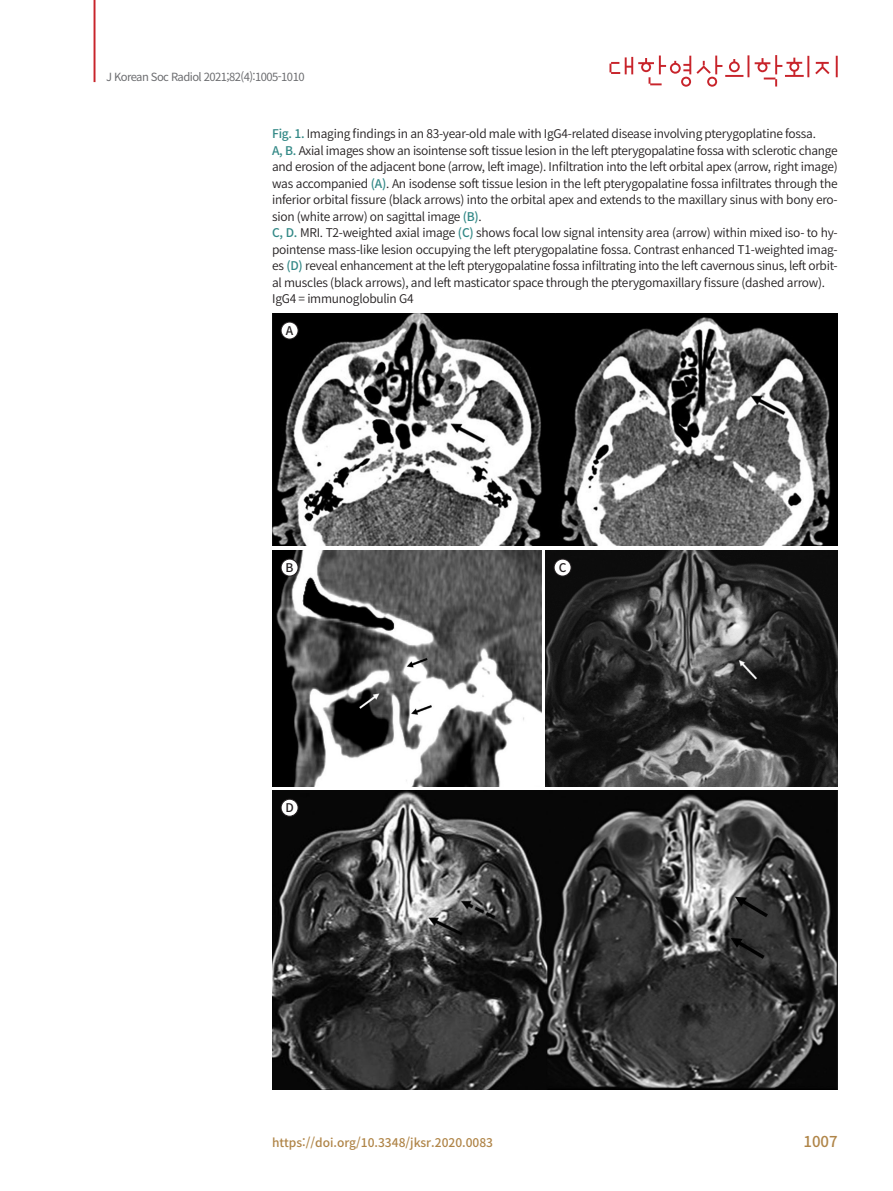
<style>
.page{position:relative;width:893px;height:1191px;background:#fff}
.page>*{position:absolute;margin:0;border:0;box-sizing:border-box;transform-origin:0 0}
.t1{font:500 15px "Noto Sans CJ Kkr";color:#b08548}
.t2{font:600 12px/16.5px "Noto Sans CJ Kkr";letter-spacing:-.02em;color:#231f20}
.t3{font:500 12px "Noto Sans CJ Kkr";color:#b08548}
.t4{font:500 12px "Noto Sans CJ Kkr";color:#231f20}
.t5{font:11.25px "Noto Sans CJ Kkr";letter-spacing:-.05em;color:#6c6d70}
.s1{font-weight:500;color:#328886}
</style>
<div class="page">
<hr style="left:94px;top:0;width:1px;height:82px;background:#c8242b">
<svg style="left:609px;top:55px;width:229px;height:32px"></svg>
<img style="left:272px;top:313px;width:566px;height:233px">
<img style="left:272px;top:550px;width:269px;height:236px">
<img style="left:545px;top:550px;width:293px;height:236px">
<img style="left:272px;top:790px;width:566px;height:299px">
<div style="left:281px;top:322px;width:17px;height:17px;background:#fff;border-radius:50%"></div>
<div style="left:281px;top:322px;width:17px;height:17px;border:1px solid #231f20;border-radius:50%"></div>
<div style="left:281px;top:559px;width:17px;height:17px;background:#fff;border-radius:50%"></div>
<div style="left:281px;top:559px;width:17px;height:17px;border:1px solid #231f20;border-radius:50%"></div>
<div style="left:281px;top:799px;width:17px;height:17px;background:#fff;border-radius:50%"></div>
<div style="left:281px;top:799px;width:17px;height:17px;border:1px solid #231f20;border-radius:50%"></div>
<div style="left:554px;top:559px;width:17px;height:17px;background:#fff;border-radius:50%"></div>
<div style="left:554px;top:559px;width:17px;height:17px;border:1px solid #231f20;border-radius:50%"></div>
<p class="t5" style="left:106px;top:70px;width:200px">J Korean Soc Radiol 2021;82(4):1005-1010</p>
<p class="t2" style="left:272px;top:126px;width:567px"><span class="s1">Fig. 1.</span> Imaging findings in an 83-year-old male with IgG4-related disease involving pterygoplatine fossa.<br><span class="s1">A, B.</span> Axial images show an isointense soft tissue lesion in the left pterygopalatine fossa with sclerotic change and erosion of the adjacent bone (arrow, left image). Infiltration into the left orbital apex (arrow, right image) was accompanied <span class="s1">(A)</span>. An isodense soft tissue lesion in the left pterygopalatine fossa infiltrates through the inferior orbital fissure (black arrows) into the orbital apex and extends to the maxillary sinus with bony ero&shy;sion (white arrow) on sagittal image <span class="s1">(B)</span>.<br><span class="s1">C, D.</span> MRI. T2-weighted axial image <span class="s1">(C)</span> shows focal low signal intensity area (arrow) within mixed iso- to hy&shy;pointense mass-like lesion occupying the left pterygopalatine fossa. Contrast enhanced T1-weighted imag&shy;es <span class="s1">(D)</span> reveal enhancement at the left pterygopalatine fossa infiltrating into the left cavernous sinus, left orbit&shy;al muscles (black arrows), and left masticator space through the pterygomaxillary fissure (dashed arrow).<br>IgG4 = immunoglobulin G4</p>
<p class="t4" style="left:286px;top:324px;width:9px">A</p>
<p class="t4" style="left:286px;top:561px;width:10px">B</p>
<p class="t4" style="left:285px;top:801px;width:10px">D</p>
<p class="t4" style="left:559px;top:561px;width:9px">C</p>
<p class="t3" style="left:272px;top:1135px;width:222px">https://doi.org/10.3348/jksr.2020.0083</p>
<p class="t1" style="left:803px;top:1132px;width:36px">1007</p>
</div>
